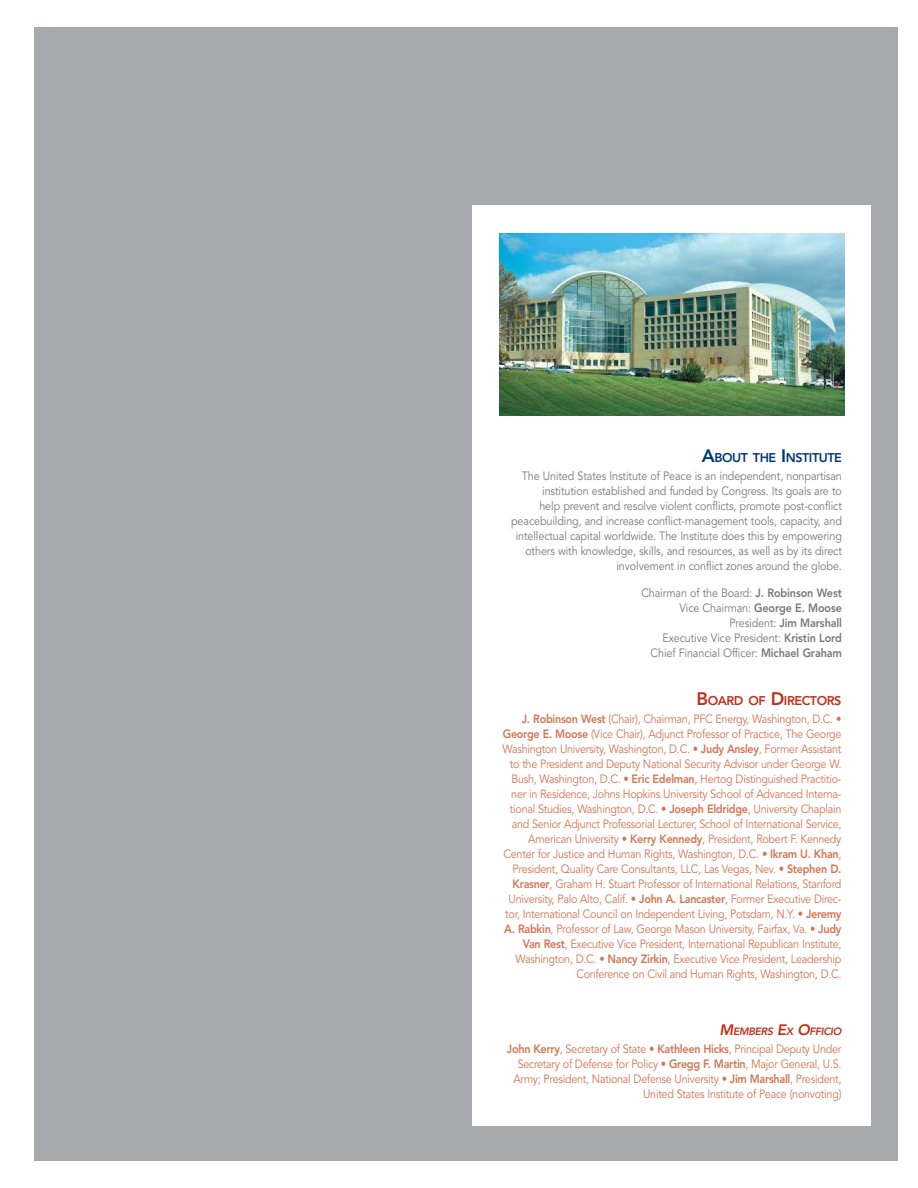
<style>
.page{position:relative;width:918px;height:1188px;background:#fff}
.page>*{position:absolute;margin:0;border:0;box-sizing:border-box;transform-origin:0 0}
.t1{font:800 12.6px "Avenir LT Std";letter-spacing:-.035em;color:#003874}
.t2{font:800 12.6px "Avenir LT Std";letter-spacing:-.035em;color:#bf311a}
.t3{font:12px/15px "Avenir LT Std";letter-spacing:-.025em;color:#d47452;text-align:right;scale:.9 1}
.t4{font:12px/15px "Avenir LT Std";letter-spacing:-.01em;color:#77787b;text-align:right;scale:.9 1}
.t5{font:italic 800 10.5px "Avenir LT Std";letter-spacing:-.035em;color:#bf311a}
.s1{font-size:18px}
.s2{font-weight:800}
.s3{font-size:15px}
</style>
<div class="page">
<div style="left:34px;top:27px;width:864px;height:1134px;background:#a7a9ac"></div>
<div style="left:473px;top:206px;width:398px;height:920px;background:#fff"></div>
<img style="left:500px;top:233px;width:344px;height:182px">
<p class="t1" style="left:702px;top:452px;width:142px"><span class="s1">A</span>BOUT THE <span class="s1">I</span>NSTITUTE</p>
<p class="t4" style="left:511px;top:469px;width:369px">The United States Institute of Peace is an independent, nonpartisan institution established and funded by Congress. Its goals are to<br>help prevent and resolve violent conflicts, promote post-conflict peacebuilding, and increase conflict-management tools, capacity, and intellectual capital worldwide. The Institute does this by empowering others with knowledge, skills, and resources, as well as by its direct involvement in conflict zones around the globe.</p>
<p class="t4" style="left:641px;top:586px;width:224px">Chairman of the Board: <span class="s2">J. Robinson West </span>Vice Chairman: <span class="s2">George E. Moose </span>President: <span class="s2">Jim Marshall<br></span>Executive Vice President: <span class="s2">Kristin Lord </span>Chief Financial Officer: <span class="s2">Michael Graham</span></p>
<p class="t2" style="left:697px;top:695px;width:146px"><span class="s1">B</span>OARD OF <span class="s1">D</span>IRECTORS</p>
<p class="t3" style="left:503px;top:712px;width:378px"><span class="s2">J. Robinson West</span> (Chair), Chairman, PFC Energy, Washington, D.C. • <span class="s2">George E. Moose</span> (Vice Chair), Adjunct Professor of Practice, The George Washington University, Washington, D.C. • <span class="s2">Judy Ansley</span>, Former Assistant to the President and Deputy National Security Advisor under George W.<br>Bush, Washington, D.C. • <span class="s2">Eric Edelman</span>, Hertog Distinguished Practitio&shy;ner in Residence, Johns Hopkins University School of Advanced Interna&shy;tional Studies, Washington, D.C. • <span class="s2">Joseph Eldridge</span>, University Chaplain and Senior Adjunct Professorial Lecturer, School of International Service, American University • <span class="s2">Kerry Kennedy</span>, President, Robert F. Kennedy Center for Justice and Human Rights, Washington, D.C. • <span class="s2">Ikram U. Khan</span>, President, Quality Care Consultants, LLC, Las Vegas, Nev. • <span class="s2">Stephen D.<br>Krasner</span>, Graham H. Stuart Professor of International Relations, Stanford University, Palo Alto, Calif. • <span class="s2">John A. Lancaster</span>, Former Executive Direc&shy;tor, International Council on Independent Living, Potsdam, N.Y. • <span class="s2">Jeremy A. Rabkin</span>, Professor of Law, George Mason University, Fairfax, Va. • <span class="s2">Judy Van Rest</span>, Executive Vice President, International Republican Institute, Washington, D.C. • <span class="s2">Nancy Zirkin</span>, Executive Vice President, Leadership Conference on Civil and Human Rights, Washington, D.C.</p>
<p class="t5" style="left:720px;top:1026px;width:123px"><span class="s3">M</span>EMBERS <span class="s3">E</span>X <span class="s3">O</span>FFICIO</p>
<p class="t3" style="left:507px;top:1042px;width:373px"><span class="s2">John Kerry</span>, Secretary of State • <span class="s2">Kathleen Hicks</span>, Principal Deputy Under Secretary of Defense for Policy • <span class="s2">Gregg F. Martin</span>, Major General, U.S.<br>Army; President, National Defense University • <span class="s2">Jim Marshall</span>, President, United States Institute of Peace (nonvoting)</p>
</div>
